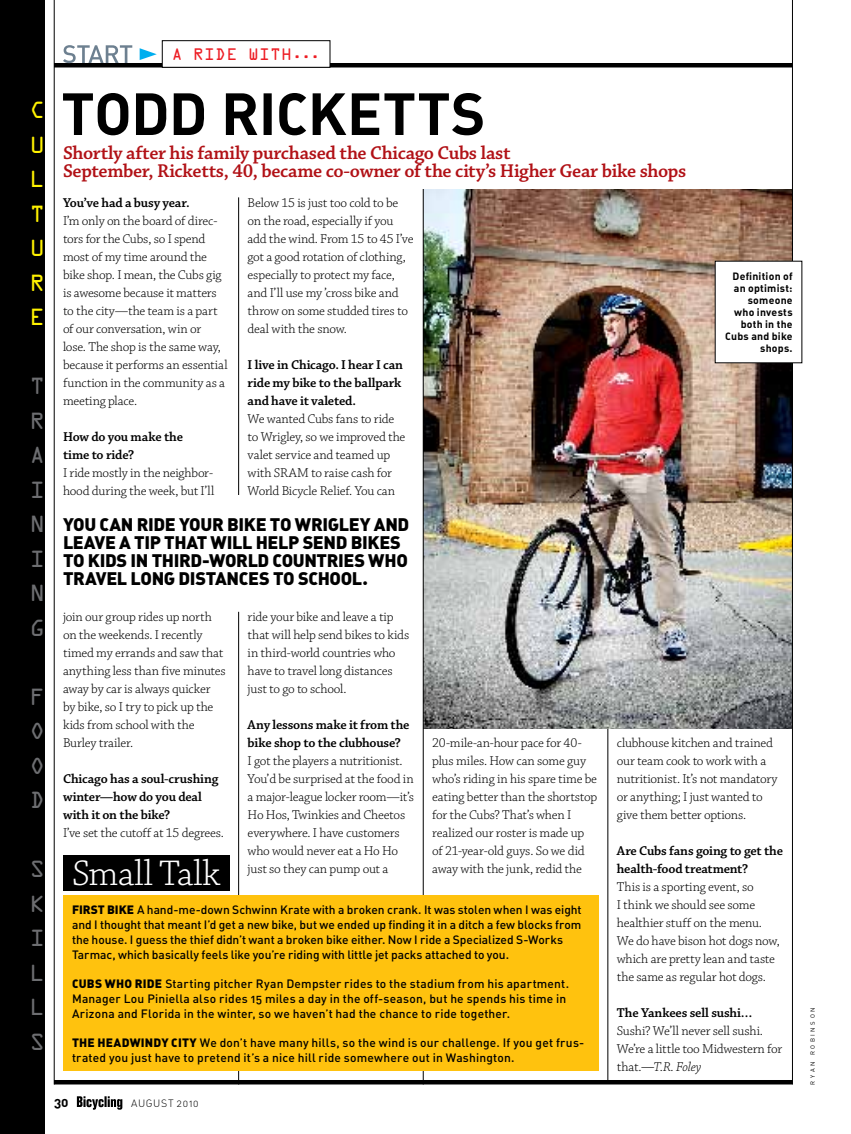
<style>
.page{position:relative;width:851px;height:1134px;background:#fff}
.page>*{position:absolute;margin:0;border:0;box-sizing:border-box;transform-origin:0 0}
.t1{font:300 37.5px "Chaparral Pro";color:#fff}
.t2{font:21px/34.5px "OCRA Std";color:#6d6e71;text-align:justify}
.t3{font:21px/34.5px "OCRA Std";color:#fff200;text-align:justify}
.t4{font:600 19.5px/18px "Chaparral Pro";letter-spacing:-.02em;color:#b11116}
.t5{font:18px/18px "DIN Black Alternate";letter-spacing:-.02em;color:#000}
.t6{font:15px "OCRA Std";letter-spacing:.015em;color:#ed1d24}
.t7{font:300 13.5px/18px "Chaparral Pro";letter-spacing:-.015em;color:#000}
.t8{font:600 13.5px/18px "Chaparral Pro";letter-spacing:-.015em;color:#000}
.t9{font:13.5px "DIN Bold Alternate";color:#000}
.t10{font:12px/14.7px "DIN Medium Alternate";letter-spacing:.01em;color:#000}
.t11{font:10.5px/12px "DIN Bold Alternate";letter-spacing:.02em;color:#000;text-align:right}
.t12{font:10.5px "DIN Light Alternate";letter-spacing:.055em;color:#000}
.t13{font:6px "DIN Regular Alternate";letter-spacing:.43em;color:#000}
.s1{font-family:"DIN Black Alternate"}
.s2{font-style:italic}
</style>
<div class="page">
<hr style="left:607px;top:711px;width:1px;height:371px;background:#000">
<img style="left:424px;top:189px;width:368px;height:540px">
<hr style="left:238px;top:612px;width:1px;height:472px;background:#000">
<div style="left:63px;top:855px;width:167px;height:36px;background:#000"></div>
<hr style="left:423px;top:189px;width:1px;height:895px;background:#000">
<div style="left:63px;top:896px;width:535px;height:175px;background:#ffc20e"></div>
<hr style="left:238px;top:197px;width:1px;height:298px;background:#000">
<svg style="left:63px;top:93px;width:419px;height:42px"></svg>
<div style="left:0;top:0;width:45px;height:1134px;background:#000"></div>
<div style="left:54px;top:63px;width:738px;height:5px;background:#000"></div>
<svg style="left:63px;top:45px;width:69px;height:18px"></svg>
<svg style="left:140px;top:48px;width:17px;height:12px"></svg>
<hr style="left:54px;top:0;width:1px;height:1084px;background:#000">
<hr style="left:792px;top:0;width:1px;height:1084px;background:#000">
<hr style="left:54px;top:1080px;width:738px;height:4px;background:#000">
<svg style="left:77px;top:1096px;width:45px;height:14px"></svg>
<div style="left:162px;top:41px;width:168px;height:26px;background:#fff"></div>
<div style="left:162px;top:40px;width:168px;height:27px;border:1px solid #000"></div>
<div style="left:715px;top:261px;width:86px;height:102px;background:#fff"></div>
<p class="t6" style="left:172px;top:47px;width:150px">A RIDE WITH...</p>
<h2 class="t3" style="left:30px;top:95px;width:17px">C U L T U R E</h2>
<h2 class="t2" style="left:30px;top:371px;width:17px">T R A I N I N G</h2>
<h2 class="t2" style="left:30px;top:682px;width:17px">F O O D</h2>
<h2 class="t2" style="left:30px;top:854px;width:17px">S K I L L S</h2>
<h3 class="t4" style="left:63px;top:145px;width:624px">Shortly after his family purchased the Chicago Cubs last<br>September, Ricketts, 40, became co-owner of the city’s Higher Gear bike shops</h3>
<p class="t7" style="left:248px;top:194px;width:167px">Below 15 is just too cold to be on the road, especially if you add the wind. From 15 to 45 I’ve got a good rotation of clothing, especially to protect my face, and I’ll use my ’cross bike and throw on some studded tires to deal with the snow.</p>
<p class="t8" style="left:248px;top:356px;width:157px">I live in Chicago. I hear I can ride my bike to the ballpark and have it valeted.</p>
<p class="t7" style="left:248px;top:410px;width:159px">We wanted Cubs fans to ride to Wrigley, so we improved the valet service and teamed up with SRAM to raise cash for<br>World Bicycle Relief. You can</p>
<p class="t8" style="left:63px;top:194px;width:128px">You’ve had a busy year.</p>
<p class="t7" style="left:63px;top:212px;width:166px">I’m only on the board of direc&shy;tors for the Cubs, so I spend most of my time around the bike shop. I mean, the Cubs gig is awesome because it matters to the city—the team is a part of our conversation, win or<br>lose. The shop is the same way, because it performs an essential function in the community as a meeting place.</p>
<p class="t8" style="left:63px;top:428px;width:121px">How do you make the time to ride?</p>
<p class="t7" style="left:63px;top:464px;width:153px">I ride mostly in the neighbor&shy;hood during the week, but I’ll</p>
<h3 class="t5" style="left:63px;top:515px;width:348px">YOU CAN RIDE YOUR BIKE TO WRIGLEY AND LEAVE A TIP THAT WILL HELP SEND BIKES TO KIDS IN THIRD-WORLD COUNTRIES WHO TRAVEL LONG DISTANCES TO SCHOOL.</h3>
<p class="t11" style="left:725px;top:270px;width:69px">Definition of an optimist: someone who invests both in the<br>Cubs and bike shops.</p>
<p class="t7" style="left:63px;top:608px;width:164px">join our group rides up north on the weekends. I recently timed my errands and saw that anything less than five minutes away by car is always quicker by bike, so I try to pick up the kids from school with the<br>Burley trailer.</p>
<p class="t8" style="left:63px;top:770px;width:157px">Chicago has a soul-crushing winter—how do you deal with it on the bike?</p>
<p class="t7" style="left:63px;top:824px;width:162px">I’ve set the cutoff at 15 degrees.</p>
<h1 class="t1" style="left:72px;top:853px;width:150px">Small Talk</h1>
<p class="t10" style="left:72px;top:902px;width:511px"><span class="s1">FIRST BIKE</span> A hand-me-down Schwinn Krate with a broken crank. It was stolen when I was eight and I thought that meant I’d get a new bike, but we ended up finding it in a ditch a few blocks from the house. I guess the thief didn’t want a broken bike either. Now I ride a Specialized S-Works Tarmac, which basically feels like you’re riding with little jet packs attached to you.</p>
<p class="t10" style="left:72px;top:976px;width:498px"><span class="s1">CUBS WHO RIDE</span> Starting pitcher Ryan Dempster rides to the stadium from his apartment.<br>Manager Lou Piniella also rides 15 miles a day in the off-season, but he spends his time in<br>Arizona and Florida in the winter, so we haven’t had the chance to ride together.</p>
<p class="t10" style="left:72px;top:1035px;width:513px"><span class="s1">THE HEADWINDY CITY</span> We don’t have many hills, so the wind is our challenge. If you get frus&shy;trated you just have to pretend it’s a nice hill ride somewhere out in Washington.</p>
<p class="t7" style="left:248px;top:608px;width:163px">ride your bike and leave a tip that will help send bikes to kids in third-world countries who have to travel long distances just to go to school.</p>
<p class="t8" style="left:248px;top:716px;width:163px">Any lessons make it from the bike shop to the clubhouse?</p>
<p class="t7" style="left:248px;top:752px;width:168px">I got the players a nutritionist.<br>You’d be surprised at the food in a major-league locker room—it’s<br>Ho Hos, Twinkies and Cheetos everywhere. I have customers who would never eat a Ho Ho just so they can pump out a</p>
<p class="t7" style="left:432px;top:734px;width:167px">20-mile-an-hour pace for 40- plus miles. How can some guy who’s riding in his spare time be eating better than the shortstop for the Cubs? That’s when I realized our roster is made up of 21-year-old guys. So we did away with the junk, redid the</p>
<p class="t7" style="left:617px;top:734px;width:162px">clubhouse kitchen and trained our team cook to work with a nutritionist. It’s not mandatory or anything; I just wanted to give them better options.</p>
<p class="t8" style="left:617px;top:842px;width:168px">Are Cubs fans going to get the health-food treatment?</p>
<p class="t7" style="left:617px;top:878px;width:164px">This is a sporting event, so<br>I think we should see some healthier stuff on the menu.<br>We do have bison hot dogs now, which are pretty lean and taste the same as regular hot dogs.</p>
<p class="t8" style="left:617px;top:1004px;width:137px">The Yankees sell sushi…</p>
<p class="t7" style="left:617px;top:1022px;width:167px">Sushi? We’ll never sell sushi.<br>We’re a little too Midwestern for that.<span class="s2">—T.R. Foley</span></p>
<p class="t9" style="left:54px;top:1093px;width:16px">30</p>
<p class="t12" style="left:131px;top:1097px;width:69px">AUGUST 2010</p>
<p class="t13" style="left:808px;top:1084px;width:78px;rotate:-90deg">ryan robinson</p>
</div>
